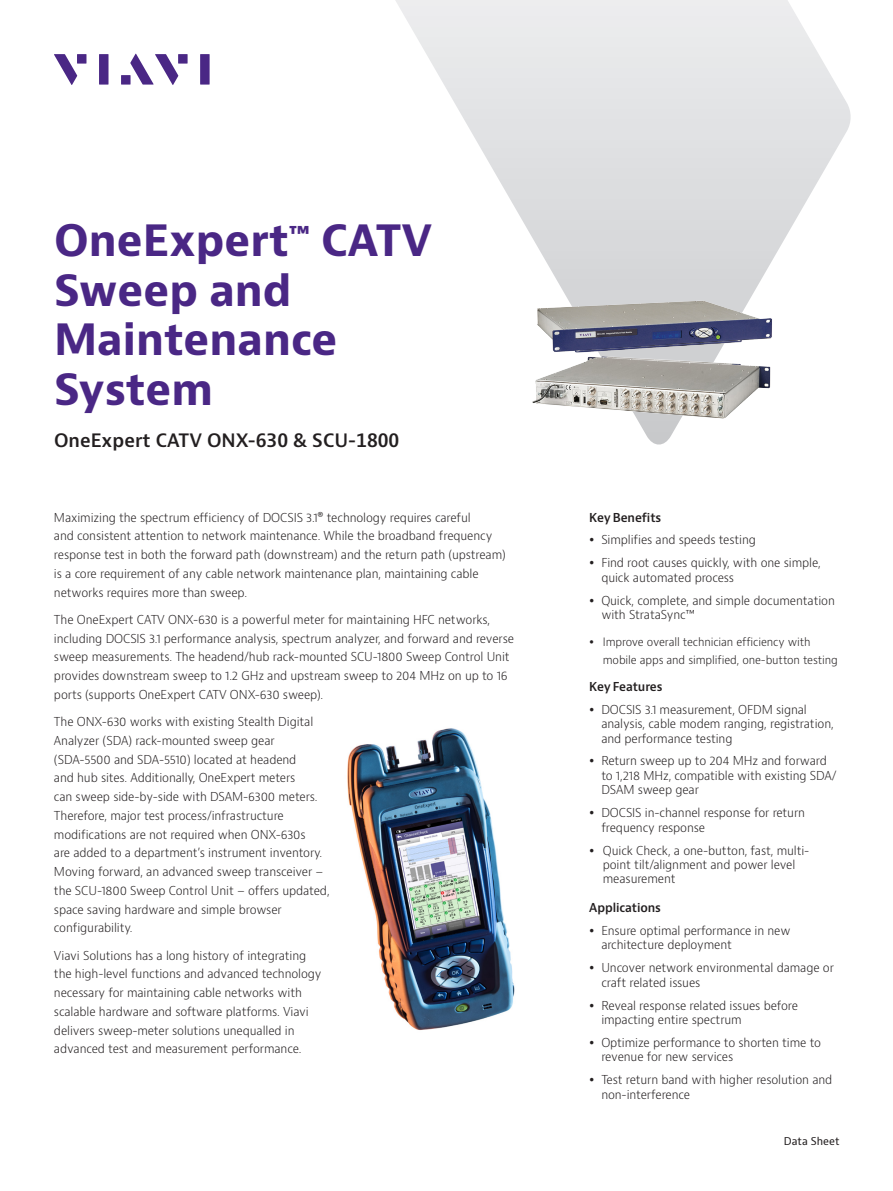
<style>
.page{position:relative;width:893px;height:1191px;background:#fff}
.page>*{position:absolute;margin:0;border:0;box-sizing:border-box;transform-origin:0 0}
.Cover_headline_28_33{font:700 42px/49.5px "Bernino Sans";color:#4a2785}
.Cover_subhead_12_pt{font:600 18px "Bernino Sans";color:#231f20}
.Body_text_8_12_5{font:300 12px/18.8px "Bernino Sans";letter-spacing:-.01em;color:#231f20}
.Key_Features_Benefit{font:600 12px "Bernino Sans";letter-spacing:-.01em;color:#231f20}
.t1{font:300 11.25px/18px "Bernino Sans";letter-spacing:-.01em;color:#231f20}
.t2{font:10.5px "Bernino Sans";color:#231f20}
</style>
<div class="page">
<svg style="left:54px;top:54px;width:23px;height:31px"></svg>
<div style="left:77px;top:54px;width:9px;height:10px;background:#4a2785"></div>
<div style="left:99px;top:54px;width:10px;height:31px;background:#4a2785"></div>
<div style="left:178px;top:54px;width:10px;height:10px;background:#4a2785"></div>
<div style="left:200px;top:54px;width:10px;height:31px;background:#4a2785"></div>
<svg style="left:130px;top:54px;width:48px;height:31px"></svg>
<div style="left:121px;top:75px;width:10px;height:10px;background:#4a2785"></div>
<svg style="left:395px;top:0;width:456px;height:445px"></svg>
<img style="left:347px;top:728px;width:168px;height:302px">
<img style="left:514px;top:289px;width:266px;height:135px">
<p class="Cover_headline_28_33" style="left:54px;top:217px;width:380px">OneExpert<sup>™</sup> CATV<br>Sweep and</p>
<p class="Cover_headline_28_33" style="left:54px;top:316px;width:285px">Maintenance<br>System</p>
<p class="Cover_subhead_12_pt" style="left:54px;top:428px;width:347px">OneExpert CATV ONX-630 &amp; SCU-1800</p>
<p class="Body_text_8_12_5" style="left:54px;top:508px;width:453px">Maximizing the spectrum efficiency of DOCSIS 3.1® technology requires careful<br>and consistent attention to network maintenance. While the broadband frequency response test in both the forward path (downstream) and the return path (upstream) is a core requirement of any cable network maintenance plan, maintaining cable networks requires more than sweep.</p>
<p class="Body_text_8_12_5" style="left:54px;top:610px;width:462px">The OneExpert CATV ONX-630 is a powerful meter for maintaining HFC networks, including DOCSIS 3.1 performance analysis, spectrum analyzer, and forward and reverse sweep measurements. The headend/hub rack-mounted SCU-1800 Sweep Control Unit provides downstream sweep to 1.2 GHz and upstream sweep to 204 MHz on up to 16 ports (supports OneExpert CATV ONX-630 sweep).</p>
<p class="Body_text_8_12_5" style="left:54px;top:712px;width:277px">The ONX-630 works with existing Stealth Digital Analyzer (SDA) rack-mounted sweep gear (SDA-5500 and SDA-5510) located at headend<br>and hub sites. Additionally, OneExpert meters<br>can sweep side-by-side with DSAM-6300 meters.<br>Therefore, major test process/infrastructure modifications are not required when ONX-630s<br>are added to a department’s instrument inventory.<br>Moving forward, an advanced sweep transceiver – the SCU-1800 Sweep Control Unit – offers updated, space saving hardware and simple browser configurability.</p>
<p class="Body_text_8_12_5" style="left:54px;top:946px;width:269px">Viavi Solutions has a long history of integrating the high-level functions and advanced technology necessary for maintaining cable networks with scalable hardware and software platforms. Viavi delivers sweep-meter solutions unequalled in advanced test and measurement performance.</p>
<p class="Key_Features_Benefit" style="left:589px;top:509px;width:74px">Key Benefits</p>
<p class="Body_text_8_12_5" style="left:601px;top:531px;width:156px">Simplifies and speeds testing</p>
<p class="Body_text_8_12_5" style="left:601px;top:556px;width:221px;line-height:14.4px">Find root causes quickly, with one simple, quick automated process</p>
<p class="Body_text_8_12_5" style="left:601px;top:593px;width:235px;line-height:14.4px">Quick, complete, and simple documentation with StrataSync™</p>
<p class="t1" style="left:603px;top:632px;width:237px">Improve overall technician efficiency with mobile apps and simplified, one-button testing</p>
<p class="Key_Features_Benefit" style="left:589px;top:678px;width:75px">Key Features</p>
<p class="Body_text_8_12_5" style="left:601px;top:702px;width:234px;line-height:14.4px">DOCSIS 3.1 measurement, OFDM signal analysis, cable modem ranging, registration, and performance testing</p>
<p class="Body_text_8_12_5" style="left:601px;top:754px;width:237px;line-height:14.4px">Return sweep up to 204 MHz and forward to 1,218 MHz, compatible with existing SDA/<br>DSAM sweep gear</p>
<p class="Body_text_8_12_5" style="left:601px;top:806px;width:205px;line-height:14.4px">DOCSIS in-channel response for return frequency response</p>
<p class="Body_text_8_12_5" style="left:603px;top:843px;width:208px;line-height:14.4px">Quick Check, a one-button, fast, multi&shy;point tilt/alignment and power level measurement</p>
<p class="Key_Features_Benefit" style="left:589px;top:900px;width:73px">Applications</p>
<p class="Body_text_8_12_5" style="left:601px;top:923px;width:191px;line-height:14.4px">Ensure optimal performance in new architecture deployment</p>
<p class="Body_text_8_12_5" style="left:601px;top:961px;width:234px;line-height:14.4px">Uncover network environmental damage or craft related issues</p>
<p class="Body_text_8_12_5" style="left:601px;top:998px;width:198px;line-height:14.4px">Reveal response related issues before impacting entire spectrum</p>
<p class="Body_text_8_12_5" style="left:601px;top:1035px;width:221px;line-height:14.4px">Optimize performance to shorten time to revenue for new services</p>
<p class="Body_text_8_12_5" style="left:601px;top:1073px;width:232px;line-height:14.4px">Test return band with higher resolution and non-interference</p>
<p class="t2" style="left:784px;top:1134px;width:57px">Data Sheet</p>
</div>
